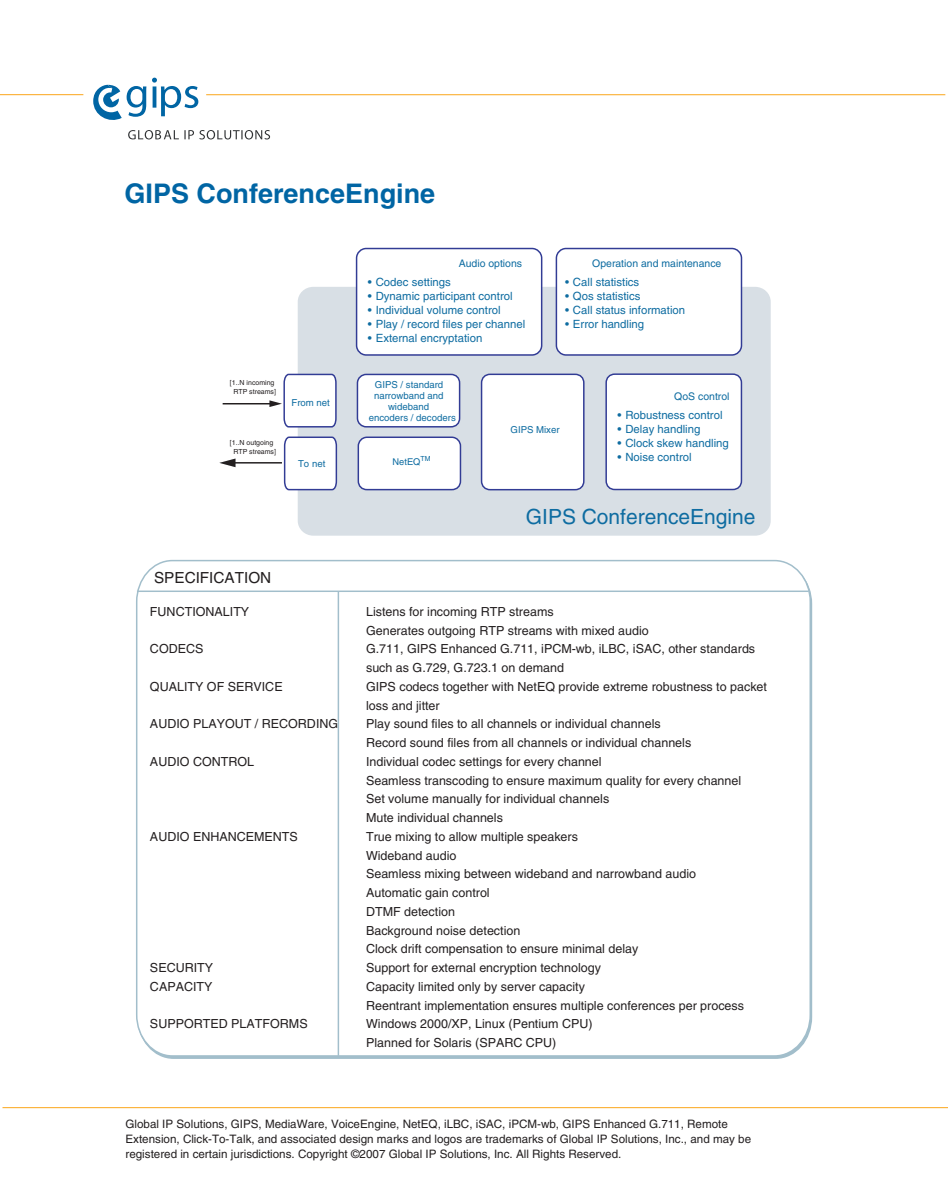
<style>
.page{position:relative;width:948px;height:1188px;background:#fff}
.page>*{position:absolute;margin:0;border:0;box-sizing:border-box;transform-origin:0 0}
.t1{font:700 27px "Helvetica LT Std";color:#0065a4}
.t2{font:21px "Helvetica LT Std";color:#0e6ca1}
.t3{font:15.3px "Helvetica LT Std";color:#231f20}
.t4{font:12.45px/18.8px "Helvetica LT Std";color:#231f20}
.t5{font:11.7px/15px "Helvetica LT Std";color:#231f20}
.t6{font:11.4px "Helvetica LT Std";color:#0e6ca1}
.t7{font:10.5px "Helvetica LT Std";color:#0e6ca1}
.t8{font:9.6px "Helvetica LT Std";color:#0e6ca1}
.t9{font:9.3px "Helvetica LT Std";color:#0e6ca1}
.t10{font:7.05px/8.7px "Helvetica LT Std";color:#231f20;text-align:center}
</style>
<div class="page">
<svg style="left:0;top:94px;width:84px;height:2px"></svg>
<svg style="left:206px;top:94px;width:740px;height:2px"></svg>
<svg style="left:93px;top:85px;width:53px;height:35px"></svg>
<svg style="left:152px;top:78px;width:46px;height:38px"></svg>
<svg style="left:128px;top:130px;width:142px;height:9px"></svg>
<svg style="left:2px;top:1107px;width:946px;height:2px;background:#fcd28b"></svg>
<svg style="left:137px;top:559px;width:674px;height:472px"></svg>
<svg style="left:136px;top:590px;width:674px;height:467px"></svg>
<div style="left:298px;top:287px;width:472px;height:249px;background:#d8dfe5"></div>
<svg style="left:356px;top:373px;width:105px;height:54px"></svg>
<svg style="left:355px;top:247px;width:188px;height:108px"></svg>
<svg style="left:357px;top:436px;width:105px;height:54px"></svg>
<svg style="left:480px;top:373px;width:105px;height:117px"></svg>
<svg style="left:604px;top:373px;width:139px;height:117px"></svg>
<svg style="left:555px;top:247px;width:188px;height:108px"></svg>
<svg style="left:222px;top:373px;width:115px;height:54px"></svg>
<svg style="left:219px;top:436px;width:119px;height:54px"></svg>
<h1 class="t1" style="left:124px;top:177px;width:312px">GIPS ConferenceEngine</h1>
<p class="t7" style="left:458px;top:257px;width:65px">Audio options</p>
<p class="t6" style="left:368px;top:275px;width:84px">• Codec settings</p>
<p class="t6" style="left:368px;top:289px;width:146px">• Dynamic participant control</p>
<p class="t6" style="left:368px;top:303px;width:134px">• Individual volume control</p>
<p class="t6" style="left:368px;top:317px;width:159px">• Play / record files per channel</p>
<p class="t6" style="left:368px;top:331px;width:116px">• External encryptation</p>
<p class="t7" style="left:592px;top:257px;width:131px">Operation and maintenance</p>
<p class="t6" style="left:565px;top:275px;width:76px">• Call statistics</p>
<p class="t6" style="left:565px;top:289px;width:77px">• Qos statistics</p>
<p class="t6" style="left:565px;top:303px;width:122px">• Call status information</p>
<p class="t6" style="left:565px;top:317px;width:81px">• Error handling</p>
<p class="t10" style="left:230px;top:378px;width:48px">[1..N incoming<br>RTP streams]</p>
<p class="t10" style="left:230px;top:439px;width:48px">[1..N outgoing<br>RTP streams]</p>
<p class="t8" style="left:291px;top:397px;width:40px">From net</p>
<p class="t8" style="left:298px;top:458px;width:29px">To net</p>
<p class="t8" style="left:375px;top:379px;width:70px">GIPS / standard</p>
<p class="t8" style="left:374px;top:390px;width:71px">narrowband and</p>
<p class="t8" style="left:388px;top:401px;width:43px">wideband</p>
<p class="t8" style="left:369px;top:412px;width:88px">encoders / decoders</p>
<p class="t9" style="left:392px;top:456px;width:40px">NetEQ<sup>TM</sup></p>
<p class="t3" style="left:154px;top:569px;width:119px">SPECIFICATION</p>
<p class="t8" style="left:510px;top:424px;width:51px">GIPS Mixer</p>
<p class="t7" style="left:674px;top:390px;width:57px">QoS control</p>
<p class="t6" style="left:617px;top:408px;width:106px">• Robustness control</p>
<p class="t6" style="left:617px;top:422px;width:84px">• Delay handling</p>
<p class="t6" style="left:617px;top:436px;width:113px">• Clock skew handling</p>
<p class="t6" style="left:617px;top:450px;width:76px">• Noise control</p>
<h2 class="t2" style="left:526px;top:504px;width:231px">GIPS ConferenceEngine</h2>
<p class="t4" style="left:150px;top:602px;width:101px">FUNCTIONALITY</p>
<p class="t4" style="left:366px;top:602px;width:284px">Listens for incoming RTP streams<br>Generates outgoing RTP streams with mixed audio</p>
<p class="t4" style="left:150px;top:640px;width:55px">CODECS</p>
<p class="t4" style="left:366px;top:640px;width:390px">G.711, GIPS Enhanced G.711, iPCM-wb, iLBC, iSAC, other standards such as G.729, G.723.1 on demand</p>
<p class="t4" style="left:150px;top:677px;width:134px">QUALITY OF SERVICE</p>
<p class="t4" style="left:366px;top:677px;width:402px">GIPS codecs together with NetEQ provide extreme robustness to packet loss and jitter</p>
<p class="t4" style="left:150px;top:715px;width:190px">AUDIO PLAYOUT / RECORDING</p>
<p class="t4" style="left:366px;top:715px;width:327px">Play sound files to all channels or individual channels<br>Record sound files from all channels or individual channels</p>
<p class="t4" style="left:150px;top:752px;width:106px">AUDIO CONTROL</p>
<p class="t4" style="left:366px;top:752px;width:377px">Individual codec settings for every channel<br>Seamless transcoding to ensure maximum quality for every channel Set volume manually for individual channels<br>Mute individual channels</p>
<p class="t4" style="left:150px;top:827px;width:149px">AUDIO ENHANCEMENTS</p>
<p class="t4" style="left:366px;top:827px;width:331px">True mixing to allow multiple speakers<br>Wideband audio<br>Seamless mixing between wideband and narrowband audio<br>Automatic gain control<br>DTMF detection<br>Background noise detection<br>Clock drift compensation to ensure minimal delay</p>
<p class="t4" style="left:150px;top:958px;width:65px">SECURITY</p>
<p class="t4" style="left:366px;top:958px;width:236px">Support for external encryption technology</p>
<p class="t4" style="left:150px;top:977px;width:64px">CAPACITY</p>
<p class="t4" style="left:366px;top:977px;width:379px">Capacity limited only by server capacity<br>Reentrant implementation ensures multiple conferences per process</p>
<p class="t4" style="left:150px;top:1015px;width:159px">SUPPORTED PLATFORMS</p>
<p class="t4" style="left:366px;top:1015px;width:228px">Windows 2000/XP, Linux (Pentium CPU)<br>Planned for Solaris (SPARC CPU)</p>
<p class="t5" style="left:125px;top:1116px;width:627px">Global IP Solutions, GIPS, MediaWare, VoiceEngine, NetEQ, iLBC, iSAC, iPCM-wb, GIPS Enhanced G.711, Remote<br>Extension, Click-To-Talk, and associated design marks and logos are trademarks of Global IP Solutions, Inc., and may be registered in certain jurisdictions. Copyright ©2007 Global IP Solutions, Inc. All Rights Reserved.</p>
</div>
